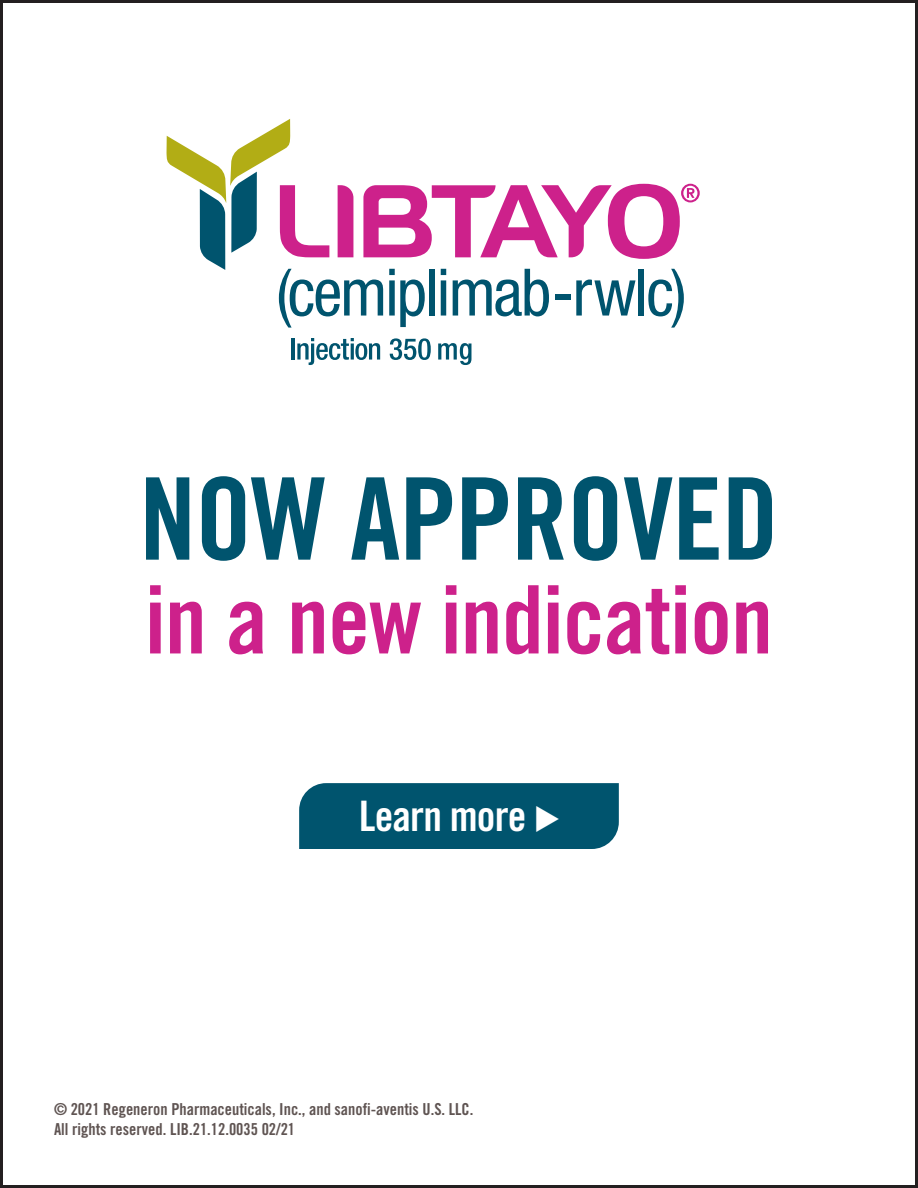
<style>
.page{position:relative;width:918px;height:1188px;background:#fff}
.page>*{position:absolute;margin:0;border:0;box-sizing:border-box;transform-origin:0 0}
.t1{font:114px "Trade Gothic LT Std Bd Cn 20";letter-spacing:-.01em;color:#00546e}
.t2{font:94.5px "Trade Gothic LT Std Bd Cn 20";letter-spacing:-.01em;color:#cd218b}
.t3{font:42px "Trade Gothic LT Std Bd Cn 20";letter-spacing:-.02em;color:#fff}
.t4{font:16.5px/19.8px "Trade Gothic LT Std Bd Cn 20";color:#5f5452}
.s1{font-family:"Proxima Nova"}
</style>
<div class="page">
<div style="left:299px;top:783px;width:320px;height:66px;background:#00546e"></div>
<hr style="left:292px;top:338px;width:3px;height:22px;background:#00546e">
<svg style="left:297px;top:338px;width:83px;height:27px"></svg>
<svg style="left:390px;top:338px;width:41px;height:22px"></svg>
<svg style="left:438px;top:343px;width:33px;height:22px"></svg>
<svg style="left:166px;top:119px;width:534px;height:209px"></svg>
<p class="t1" style="left:139px;top:450px;width:641px">NOW APPROVED</p>
<p class="t2" style="left:145px;top:562px;width:630px">in a new indication</p>
<p class="t3" style="left:359px;top:791px;width:201px">Learn more <span class="s1">⊲</span></p>
<p class="t4" style="left:54px;top:1099px;width:421px">© 2021 Regeneron Pharmaceuticals, Inc., and sanofi-aventis U.S. LLC.<br>All rights reserved. LIB.21.12.0035 02/21</p>
</div>
